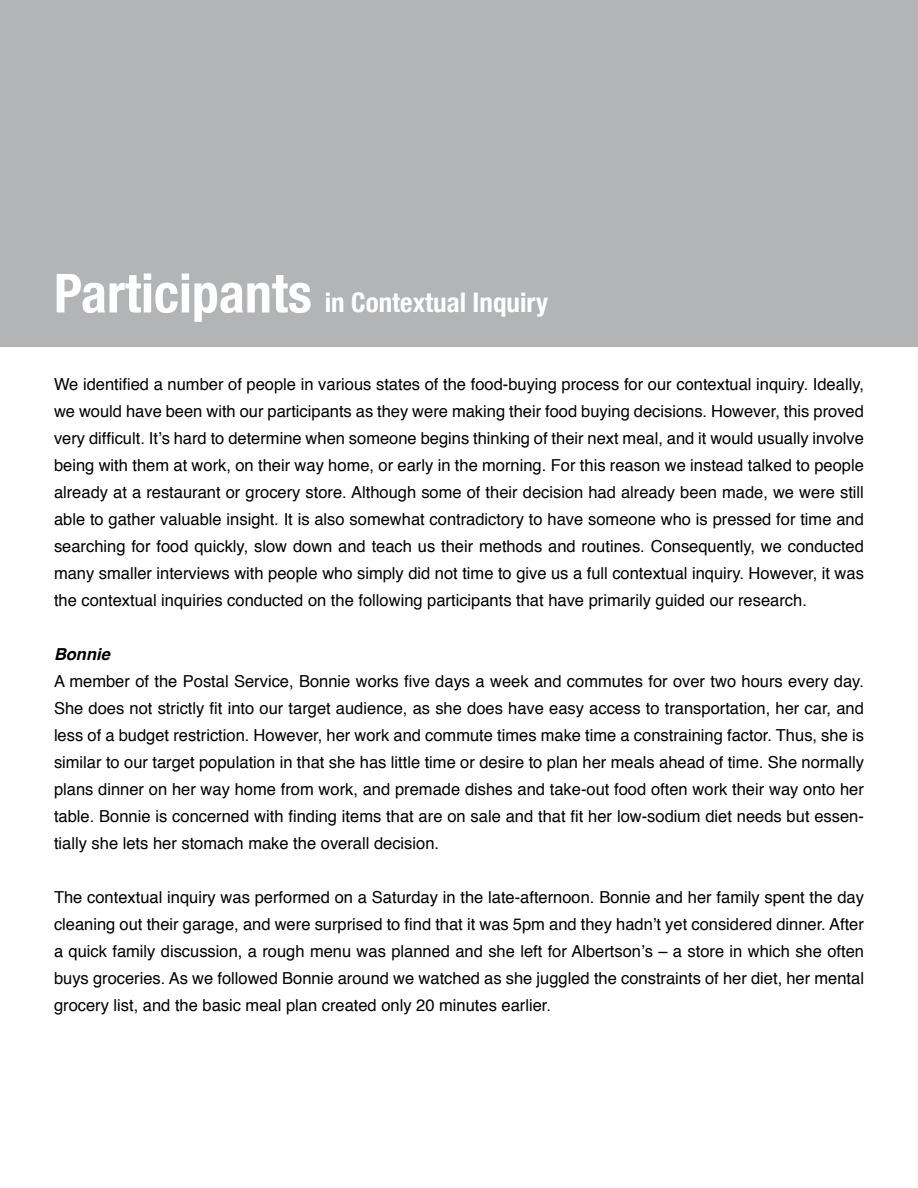
<style>
.page{position:relative;width:918px;height:1188px;background:#fff}
.page>*{position:absolute;margin:0;border:0;box-sizing:border-box;transform-origin:0 0}
.t1{font:700 condensed 27px "Helvetica Neue";color:#fff}
.t2{font:16.5px/27px "Helvetica";color:#000;text-align:justify}
.t3{font:italic 700 16.5px "Helvetica";color:#000}
.s1{font-size:54px}
</style>
<div class="page">
<div style="left:0;top:0;width:918px;height:346px;background:#b2b4b6"></div>
<h1 class="t1" style="left:54px;top:287px;width:496px"><span class="s1">Participants</span> in Contextual Inquiry</h1>
<p class="t2" style="left:54px;top:372px;width:811px">We identified a number of people in various states of the food-buying process for our contextual inquiry. Ideally, we would have been with our participants as they were making their food buying decisions. However, this proved very difficult. It’s hard to determine when someone begins thinking of their next meal, and it would usually involve being with them at work, on their way home, or early in the morning. For this reason we instead talked to people already at a restaurant or grocery store. Although some of their decision had already been made, we were still able to gather valuable insight. It is also somewhat contradictory to have someone who is pressed for time and searching for food quickly, slow down and teach us their methods and routines. Consequently, we conducted many smaller interviews with people who simply did not time to give us a full contextual inquiry. However, it was the contextual inquiries conducted on the following participants that have primarily guided our research.</p>
<p class="t3" style="left:54px;top:641px;width:57px">Bonnie</p>
<p class="t2" style="left:54px;top:669px;width:812px">A member of the Postal Service, Bonnie works five days a week and commutes for over two hours every day.<br>She does not strictly fit into our target audience, as she does have easy access to transportation, her car, and less of a budget restriction. However, her work and commute times make time a constraining factor. Thus, she is similar to our target population in that she has little time or desire to plan her meals ahead of time. She normally plans dinner on her way home from work, and premade dishes and take-out food often work their way onto her table. Bonnie is concerned with finding items that are on sale and that fit her low-sodium diet needs but essen&shy;tially she lets her stomach make the overall decision.</p>
<p class="t2" style="left:54px;top:885px;width:812px">The contextual inquiry was performed on a Saturday in the late-afternoon. Bonnie and her family spent the day cleaning out their garage, and were surprised to find that it was 5pm and they hadn’t yet considered dinner. After a quick family discussion, a rough menu was planned and she left for Albertson’s – a store in which she often buys groceries. As we followed Bonnie around we watched as she juggled the constraints of her diet, her mental grocery list, and the basic meal plan created only 20 minutes earlier.</p>
</div>
